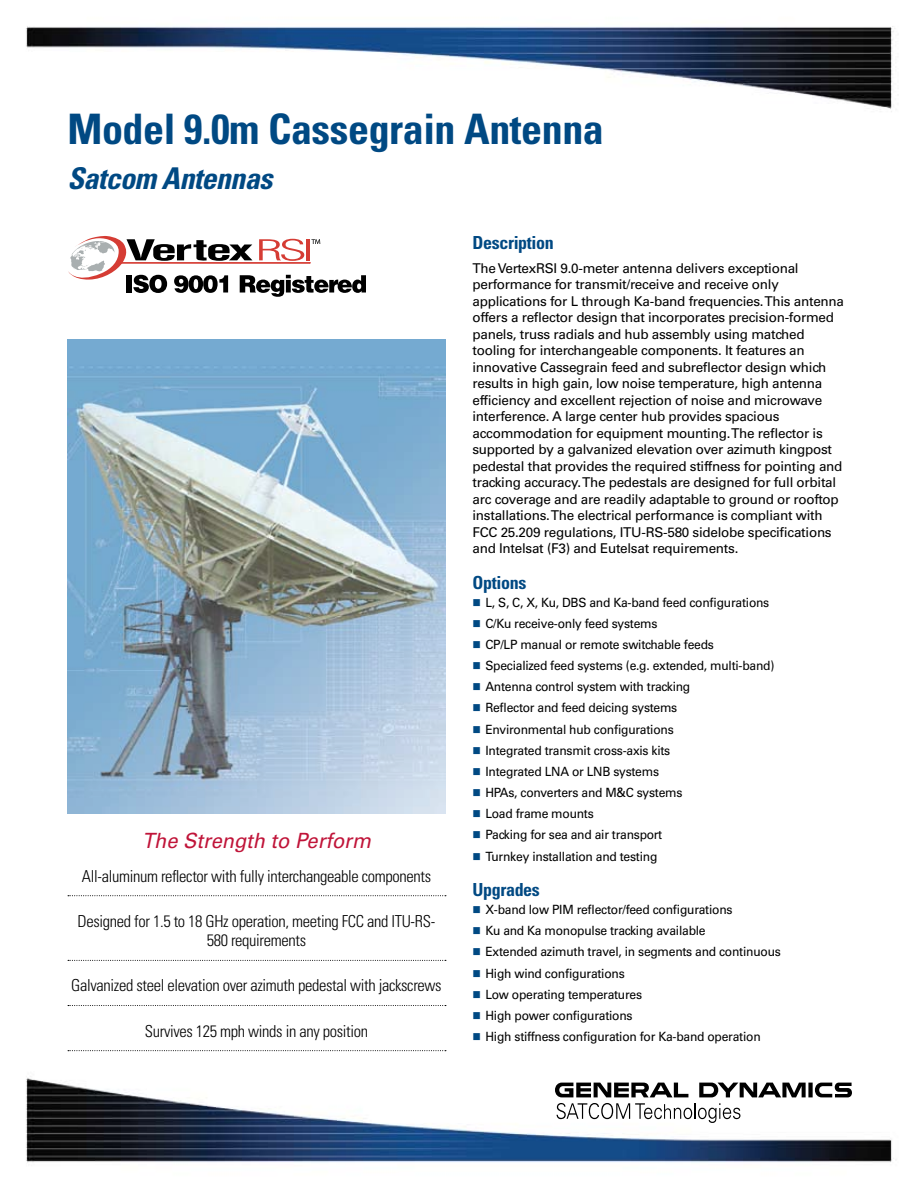
<style>
.page{position:relative;width:918px;height:1188px;background:#fff}
.page>*{position:absolute;margin:0;border:0;box-sizing:border-box;transform-origin:0 0}
.t1{font:700 condensed 42px "Univers LT Std";letter-spacing:-.01em;color:#004983}
.t2{font:italic 700 condensed 30px "Univers LT Std";letter-spacing:-.02em;color:#004983}
.t3{font:italic 21px "Univers LT Std";color:#c01439;scale:.95 1}
.t4{font:700 condensed 18px "Univers LT Std";letter-spacing:-.02em;color:#004983}
.t5{font:300 condensed 16.5px/19.5px "Univers LT Std";letter-spacing:-.02em;color:#000;text-align:center}
.t6{font:13.5px/16.5px "Univers LT Std";letter-spacing:-.02em;color:#000}
.t7{font:12.75px/21.1px "Univers LT Std";letter-spacing:-.02em;color:#000;scale:.95 1}
</style>
<div class="page">
<img style="left:26px;top:26px;width:869px;height:1137px">
<svg style="left:557px;top:1103px;width:183px;height:20px"></svg>
<svg style="left:555px;top:1083px;width:297px;height:14px"></svg>
<svg style="left:68px;top:895px;width:378px;height:1px"></svg>
<svg style="left:68px;top:960px;width:378px;height:1px"></svg>
<svg style="left:68px;top:1005px;width:378px;height:1px"></svg>
<svg style="left:68px;top:1050px;width:378px;height:1px"></svg>
<svg style="left:68px;top:236px;width:298px;height:61px"></svg>
<img style="left:67px;top:339px;width:378px;height:474px">
<svg style="left:473px;top:599px;width:7px;height:7px"></svg>
<svg style="left:473px;top:620px;width:7px;height:7px"></svg>
<svg style="left:473px;top:641px;width:7px;height:7px"></svg>
<svg style="left:473px;top:662px;width:7px;height:7px"></svg>
<svg style="left:473px;top:683px;width:7px;height:7px"></svg>
<svg style="left:473px;top:705px;width:7px;height:7px"></svg>
<svg style="left:473px;top:726px;width:7px;height:7px"></svg>
<svg style="left:473px;top:747px;width:7px;height:7px"></svg>
<svg style="left:473px;top:768px;width:7px;height:7px"></svg>
<svg style="left:473px;top:789px;width:7px;height:7px"></svg>
<svg style="left:473px;top:810px;width:7px;height:7px"></svg>
<svg style="left:473px;top:831px;width:7px;height:7px"></svg>
<svg style="left:473px;top:853px;width:7px;height:7px"></svg>
<svg style="left:473px;top:906px;width:7px;height:7px"></svg>
<svg style="left:473px;top:927px;width:7px;height:7px"></svg>
<svg style="left:473px;top:948px;width:7px;height:8px"></svg>
<svg style="left:473px;top:970px;width:7px;height:7px"></svg>
<svg style="left:473px;top:991px;width:7px;height:7px"></svg>
<svg style="left:473px;top:1012px;width:7px;height:7px"></svg>
<svg style="left:473px;top:1033px;width:7px;height:7px"></svg>
<h1 class="t1" style="left:68px;top:103px;width:538px">Model 9.0m Cassegrain Antenna</h1>
<h2 class="t2" style="left:68px;top:160px;width:206px">Satcom Antennas</h2>
<h3 class="t3" style="left:142px;top:828px;width:242px">The Strength to Perform</h3>
<p class="t5" style="left:82px;top:866px;width:351px">All-aluminum reflector with fully interchangeable components</p>
<p class="t5" style="left:78px;top:911px;width:359px">Designed for 1.5 to 18 GHz operation, meeting FCC and ITU-RS-<br>580 requirements</p>
<p class="t5" style="left:71px;top:976px;width:372px">Galvanized steel elevation over azimuth pedestal with jackscrews</p>
<p class="t5" style="left:145px;top:1021px;width:225px">Survives 125 mph winds in any position</p>
<h3 class="t4" style="left:472px;top:231px;width:83px">Description</h3>
<p class="t6" style="left:472px;top:260px;width:373px">The VertexRSI 9.0-meter antenna delivers exceptional performance for transmit/receive and receive only applications for L through Ka-band frequencies. This antenna offers a reflector design that incorporates precision-formed panels, truss radials and hub assembly using matched tooling for interchangeable components. It features an innovative Cassegrain feed and subreflector design which results in high gain, low noise temperature, high antenna efficiency and excellent rejection of noise and microwave interference. A large center hub provides spacious accommodation for equipment mounting. The reflector is supported by a galvanized elevation over azimuth kingpost pedestal that provides the required stiffness for pointing and tracking accuracy. The pedestals are designed for full orbital arc coverage and are readily adaptable to ground or rooftop installations. The electrical performance is compliant with FCC 25.209 regulations, ITU-RS-580 sidelobe specifications and Intelsat (F3) and Eutelsat requirements.</p>
<h3 class="t4" style="left:472px;top:571px;width:55px">Options</h3>
<p class="t7" style="left:485px;top:592px;width:306px">L, S, C, X, Ku, DBS and Ka-band feed configurations C/Ku receive-only feed systems<br>CP/LP manual or remote switchable feeds Specialized feed systems (e.g. extended, multi-band)<br>Antenna control system with tracking<br>Reflector and feed deicing systems<br>Environmental hub configurations<br>Integrated transmit cross-axis kits<br>Integrated LNA or LNB systems<br>HPAs, converters and M&amp;C systems<br>Load frame mounts<br>Packing for sea and air transport<br>Turnkey installation and testing</p>
<h3 class="t4" style="left:472px;top:879px;width:69px">Upgrades</h3>
<p class="t7" style="left:485px;top:899px;width:312px">X-band low PIM reflector/feed configurations<br>Ku and Ka monopulse tracking available<br>Extended azimuth travel, in segments and continuous High wind configurations<br>Low operating temperatures<br>High power configurations<br>High stiffness configuration for Ka-band operation</p>
</div>
